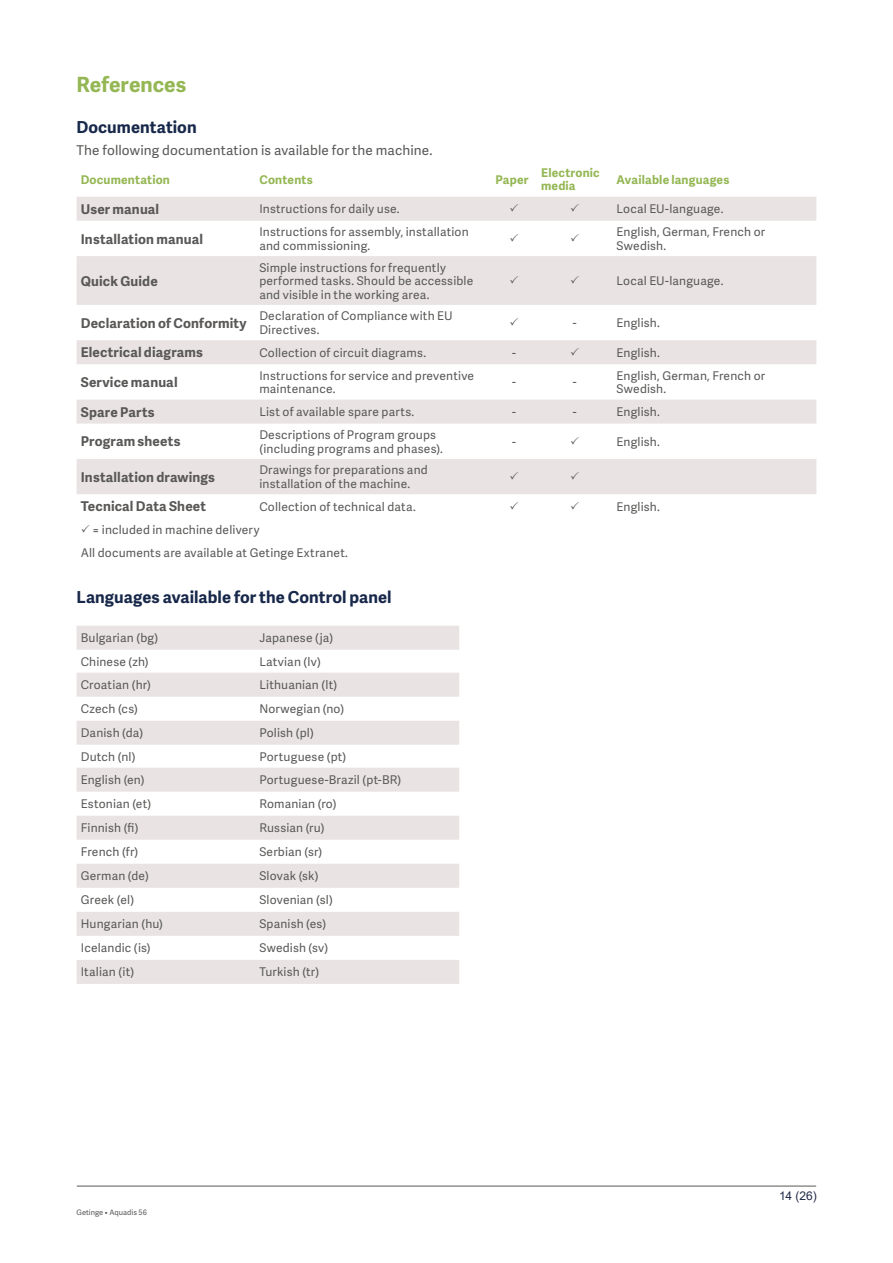
<style>
.page{position:relative;width:893px;height:1263px;background:#fff}
.page>*{position:absolute;margin:0;border:0;box-sizing:border-box;transform-origin:0 0}
.t1{font:700 21px "Adelle Sans";color:#94b754}
.t2{font:700 16.5px "Adelle Sans";letter-spacing:.005em;color:#18284a}
.t3{font:700 13.5px "Adelle Sans";letter-spacing:.01em;color:#595857}
.t4{font:13.5px "Adelle Sans";letter-spacing:.01em;color:#595857}
.t5{font:12px/13.5px "Adelle Sans";letter-spacing:.015em;color:#595857}
.t6{font:700 12px/13.5px "Adelle Sans";letter-spacing:.015em;color:#94b754}
.t7{font:12px "Arial";color:#202948}
.t8{font:7.5px "Adelle Sans";letter-spacing:-.005em;color:#595857}
</style>
<div class="page">
<hr style="left:77px;top:1186px;width:739px;height:1px;background:#595857">
<svg style="left:77px;top:197px;width:739px;height:297px;fill:#e9e4e3"></svg>
<svg style="left:77px;top:626px;width:382px;height:358px;fill:#e9e4e3"></svg>
<svg style="left:510px;top:204px;width:8px;height:8px"></svg>
<svg style="left:571px;top:204px;width:8px;height:8px"></svg>
<svg style="left:510px;top:234px;width:8px;height:7px"></svg>
<svg style="left:571px;top:234px;width:8px;height:7px"></svg>
<svg style="left:510px;top:276px;width:8px;height:8px"></svg>
<svg style="left:571px;top:276px;width:8px;height:8px"></svg>
<svg style="left:510px;top:318px;width:8px;height:8px"></svg>
<svg style="left:571px;top:348px;width:8px;height:7px"></svg>
<svg style="left:571px;top:437px;width:8px;height:7px"></svg>
<svg style="left:510px;top:472px;width:8px;height:8px"></svg>
<svg style="left:571px;top:472px;width:8px;height:8px"></svg>
<h1 class="t1" style="left:77px;top:70px;width:111px">References</h1>
<h2 class="t2" style="left:77px;top:115px;width:122px">Documentation</h2>
<p class="t4" style="left:77px;top:141px;width:357px">The following documentation is available for the machine.</p>
<p class="t6" style="left:81px;top:172px;width:91px">Documentation</p>
<p class="t6" style="left:259px;top:172px;width:55px">Contents</p>
<p class="t6" style="left:495px;top:172px;width:35px">Paper</p>
<p class="t6" style="left:541px;top:165px;width:60px">Electronic media</p>
<p class="t6" style="left:617px;top:172px;width:114px">Available languages</p>
<p class="t3" style="left:81px;top:199px;width:80px">User manual</p>
<p class="t5" style="left:259px;top:202px;width:142px">I nstructions for daily use.</p>
<p class="t5" style="left:617px;top:202px;width:108px">Local EU-language.</p>
<p class="t3" style="left:81px;top:229px;width:124px">Installation manual</p>
<p class="t5" style="left:259px;top:225px;width:211px">I nstructions for assembly, installation and commissioning.</p>
<p class="t5" style="left:617px;top:225px;width:150px">English, German, French or<br>Swedish.</p>
<p class="t3" style="left:81px;top:271px;width:79px">Quick Guide</p>
<p class="t5" style="left:259px;top:260px;width:215px">Simple instructions for frequently performed tasks. Should be accessible and visible in the working area.</p>
<p class="t5" style="left:617px;top:274px;width:108px">Local EU-language.</p>
<p class="t3" style="left:81px;top:313px;width:167px">Declaration of Conformity</p>
<p class="t5" style="left:259px;top:309px;width:193px">Declaration of Compliance with EU<br>Directives.</p>
<p class="t5" style="left:573px;top:316px;width:5px">-</p>
<p class="t5" style="left:617px;top:316px;width:45px">English.</p>
<p class="t3" style="left:81px;top:343px;width:124px">Electrical diagrams</p>
<p class="t5" style="left:259px;top:345px;width:168px">Collection of circuit diagrams.</p>
<p class="t5" style="left:512px;top:345px;width:5px">-</p>
<p class="t5" style="left:617px;top:345px;width:45px">English.</p>
<p class="t3" style="left:81px;top:372px;width:98px">Service manual</p>
<p class="t5" style="left:259px;top:368px;width:216px">I nstructions for service and preventive maintenance.</p>
<p class="t5" style="left:512px;top:375px;width:5px">-</p>
<p class="t5" style="left:573px;top:375px;width:5px">-</p>
<p class="t5" style="left:617px;top:368px;width:150px">English, German, French or<br>Swedish.</p>
<p class="t3" style="left:81px;top:402px;width:75px">Spare Parts</p>
<p class="t5" style="left:259px;top:405px;width:156px">List of available spare parts.</p>
<p class="t5" style="left:512px;top:405px;width:5px">-</p>
<p class="t5" style="left:573px;top:405px;width:5px">-</p>
<p class="t5" style="left:617px;top:405px;width:45px">English.</p>
<p class="t3" style="left:81px;top:432px;width:101px">Program sheets</p>
<p class="t5" style="left:259px;top:428px;width:185px">Descriptions of Program groups (including programs and phases).</p>
<p class="t5" style="left:512px;top:434px;width:5px">-</p>
<p class="t5" style="left:617px;top:434px;width:45px">English.</p>
<p class="t3" style="left:81px;top:467px;width:136px">Installation drawings</p>
<p class="t5" style="left:259px;top:463px;width:170px">Drawings for preparations and installation of the machine.</p>
<p class="t3" style="left:81px;top:496px;width:127px">Tecnical Data Sheet</p>
<p class="t5" style="left:259px;top:499px;width:158px">Collection of technical data.</p>
<p class="t5" style="left:617px;top:499px;width:45px">English.</p>
<p class="t5" style="left:81px;top:518px;width:269px;line-height:22.8px;text-indent:12px">= included in machine delivery<br>All documents are available at Getinge Extranet.</p>
<h2 class="t2" style="left:77px;top:585px;width:317px">Languages available for the Control panel</h2>
<p class="t5" style="left:81px;top:631px;width:79px">Bulgarian (bg)</p>
<p class="t5" style="left:259px;top:631px;width:76px">Japanese (ja)</p>
<p class="t5" style="left:81px;top:654px;width:69px">Chinese (zh)</p>
<p class="t5" style="left:259px;top:654px;width:63px">Latvian (lv)</p>
<p class="t5" style="left:81px;top:678px;width:72px">Croatian (hr)</p>
<p class="t5" style="left:259px;top:678px;width:79px">Lithuanian (lt)</p>
<p class="t5" style="left:81px;top:702px;width:59px">Czech (cs)</p>
<p class="t5" style="left:259px;top:702px;width:86px">Norwegian (no)</p>
<p class="t5" style="left:81px;top:726px;width:64px">Danish (da)</p>
<p class="t5" style="left:259px;top:726px;width:56px">Polish (pl)</p>
<p class="t5" style="left:81px;top:749px;width:56px">Dutch (nl)</p>
<p class="t5" style="left:259px;top:749px;width:89px">Portuguese (pt)</p>
<p class="t5" style="left:81px;top:773px;width:65px">English (en)</p>
<p class="t5" style="left:259px;top:773px;width:143px">Portuguese-Brazil (pt-BR)</p>
<p class="t5" style="left:81px;top:797px;width:72px">Estonian (et)</p>
<p class="t5" style="left:259px;top:797px;width:79px">Romanian (ro)</p>
<p class="t5" style="left:81px;top:821px;width:59px">Finnish (fi)</p>
<p class="t5" style="left:259px;top:821px;width:67px">Russian (ru)</p>
<p class="t5" style="left:81px;top:845px;width:59px">French (fr)</p>
<p class="t5" style="left:259px;top:845px;width:64px">Serbian (sr)</p>
<p class="t5" style="left:81px;top:869px;width:70px">German (de)</p>
<p class="t5" style="left:259px;top:869px;width:61px">Slovak (sk)</p>
<p class="t5" style="left:81px;top:893px;width:55px">Greek (el)</p>
<p class="t5" style="left:259px;top:893px;width:75px">Slovenian (sl)</p>
<p class="t5" style="left:81px;top:917px;width:84px">Hungarian (hu)</p>
<p class="t5" style="left:259px;top:917px;width:68px">Spanish (es)</p>
<p class="t5" style="left:81px;top:941px;width:71px">I celandic (is)</p>
<p class="t5" style="left:259px;top:941px;width:70px">Swedish (sv)</p>
<p class="t5" style="left:81px;top:965px;width:55px">Italian (it)</p>
<p class="t5" style="left:259px;top:965px;width:61px">Turkish (tr)</p>
<p class="t8" style="left:77px;top:1207px;width:72px">Getinge • Aquadis 56</p>
<p class="t7" style="left:779px;top:1187px;width:39px">14 (26)</p>
</div>
